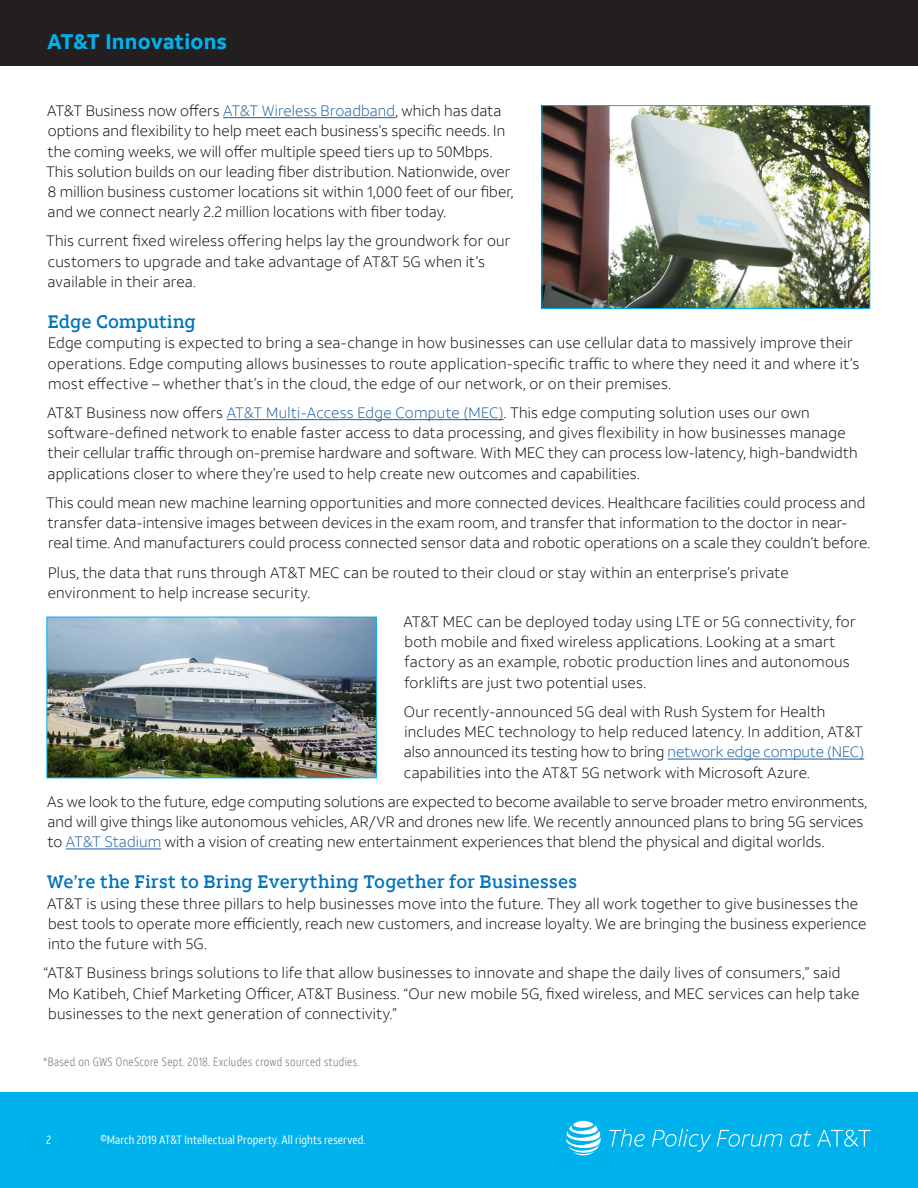
<style>
.page{position:relative;width:918px;height:1188px;background:#fff}
.page>*{position:absolute;margin:0;border:0;box-sizing:border-box;transform-origin:0 0}
.t1{font:700 21px "ATT Aleck Sans";letter-spacing:.01em;color:#00b2ec}
.Body{font:500 18px "ATT Aleck Slab";letter-spacing:.01em;color:#0072bc}
.Body-2{font:300 15px/20.2px "ATT Aleck Sans";letter-spacing:.01em;color:#0a0604}
.Body-3{font:300 12px "ATT Aleck Cd";letter-spacing:.025em;color:#6c6d70}
.t2{font:12px "ATT Aleck Cd";letter-spacing:.005em;color:#fff}
.s1{color:#175d9e}
</style>
<div class="page">
<div style="left:0;top:1093px;width:918px;height:95px;background:#00b2ec"></div>
<div style="left:0;top:0;width:918px;height:65px;background:#231f20"></div>
<svg style="left:566px;top:1121px;width:35px;height:34px"></svg>
<svg style="left:817px;top:1130px;width:54px;height:17px"></svg>
<svg style="left:609px;top:1129px;width:202px;height:23px"></svg>
<hr style="left:223px;top:117px;width:172px;height:1px;background:#175d9e">
<hr style="left:227px;top:419px;width:277px;height:1px;background:#175d9e">
<hr style="left:668px;top:759px;width:196px;height:1px;background:#175d9e">
<hr style="left:66px;top:849px;width:95px;height:1px;background:#175d9e">
<img style="left:48px;top:619px;width:327px;height:157px">
<img style="left:544px;top:107px;width:324px;height:200px">
<div style="left:542px;top:105px;width:328px;height:204px;border:1px solid #00b2ec"></div>
<p class="t1" style="left:47px;top:28px;width:181px">AT&amp;T Innovations</p>
<p class="Body-2" style="left:46px;top:101px;width:469px">AT&amp;T Business now offers <span class="s1">AT&amp;T Wireless Broadband</span>, which has data options and flexibility to help meet each business’s specific needs. In the coming weeks, we will offer multiple speed tiers up to 50Mbps.<br>This solution builds on our leading fiber distribution. Nationwide, over 8 million business customer locations sit within 1,000 feet of our fiber, and we connect nearly 2.2 million locations with fiber today.</p>
<p class="Body-2" style="left:46px;top:231px;width:466px">This current fixed wireless offering helps lay the groundwork for our customers to upgrade and take advantage of AT&amp;T 5G when it’s available in their area.</p>
<p class="Body" style="left:48px;top:311px;width:150px">Edge Computing</p>
<p class="Body-2" style="left:48px;top:333px;width:813px">Edge computing is expected to bring a sea-change in how businesses can use cellular data to massively improve their operations. Edge computing allows businesses to route application-specific traffic to where they need it and where it’s most effective – whether that’s in the cloud, the edge of our network, or on their premises.</p>
<p class="Body-2" style="left:47px;top:403px;width:812px">AT&amp;T Business now offers <span class="s1">AT&amp;T Multi-Access Edge Compute (MEC)</span>. This edge computing solution uses our own software-defined network to enable faster access to data processing, and gives flexibility in how businesses manage their cellular traffic through on-premise hardware and software. With MEC they can process low-latency, high-bandwidth applications closer to where they’re used to help create new outcomes and capabilities.</p>
<p class="Body-2" style="left:46px;top:492px;width:826px">This could mean new machine learning opportunities and more connected devices. Healthcare facilities could process and transfer data-intensive images between devices in the exam room, and transfer that information to the doctor in near&shy;real time. And manufacturers could process connected sensor data and robotic operations on a scale they couldn’t before.</p>
<p class="Body-2" style="left:48px;top:562px;width:742px">Plus, the data that runs through AT&amp;T MEC can be routed to their cloud or stay within an enterprise’s private environment to help increase security.</p>
<p class="Body-2" style="left:403px;top:611px;width:454px">AT&amp;T MEC can be deployed today using LTE or 5G connectivity, for both mobile and fixed wireless applications. Looking at a smart factory as an example, robotic production lines and autonomous forklifts are just two potential uses.</p>
<p class="Body-2" style="left:404px;top:701px;width:462px">Our recently-announced 5G deal with Rush System for Health includes MEC technology to help reduced latency. In addition, AT&amp;T also announced its testing how to bring <span class="s1">network edge compute (NEC) </span>capabilities into the AT&amp;T 5G network with Microsoft Azure.</p>
<p class="Body-2" style="left:47px;top:791px;width:821px">As we look to the future, edge computing solutions are expected to become available to serve broader metro environments, and will give things like autonomous vehicles, AR/VR and drones new life. We recently announced plans to bring 5G services to <span class="s1">AT&amp;T Stadium</span> with a vision of creating new entertainment experiences that blend the physical and digital worlds.</p>
<p class="Body" style="left:47px;top:871px;width:532px">We’re the First to Bring Everything Together for Businesses</p>
<p class="Body-2" style="left:47px;top:893px;width:821px">AT&amp;T is using these three pillars to help businesses move into the future. They all work together to give businesses the best tools to operate more efficiently, reach new customers, and increase loyalty. We are bringing the business experience into the future with 5G.</p>
<p class="Body-2" style="left:48px;top:963px;width:813px;text-indent:-5px">“AT&amp;T Business brings solutions to life that allow businesses to innovate and shape the daily lives of consumers,” said<br>Mo Katibeh, Chief Marketing Officer, AT&amp;T Business. “Our new mobile 5G, fixed wireless, and MEC services can help take businesses to the next generation of connectivity.”</p>
<p class="Body-3" style="left:43px;top:1055px;width:318px">*Based on GWS OneScore Sept. 2018. Excludes crowd sourced studies.</p>
<p class="t2" style="left:46px;top:1133px;width:6px">2</p>
<p class="t2" style="left:100px;top:1133px;width:267px">©March 2019 AT&amp;T Intellectual Property. All rights reserved.</p>
</div>
